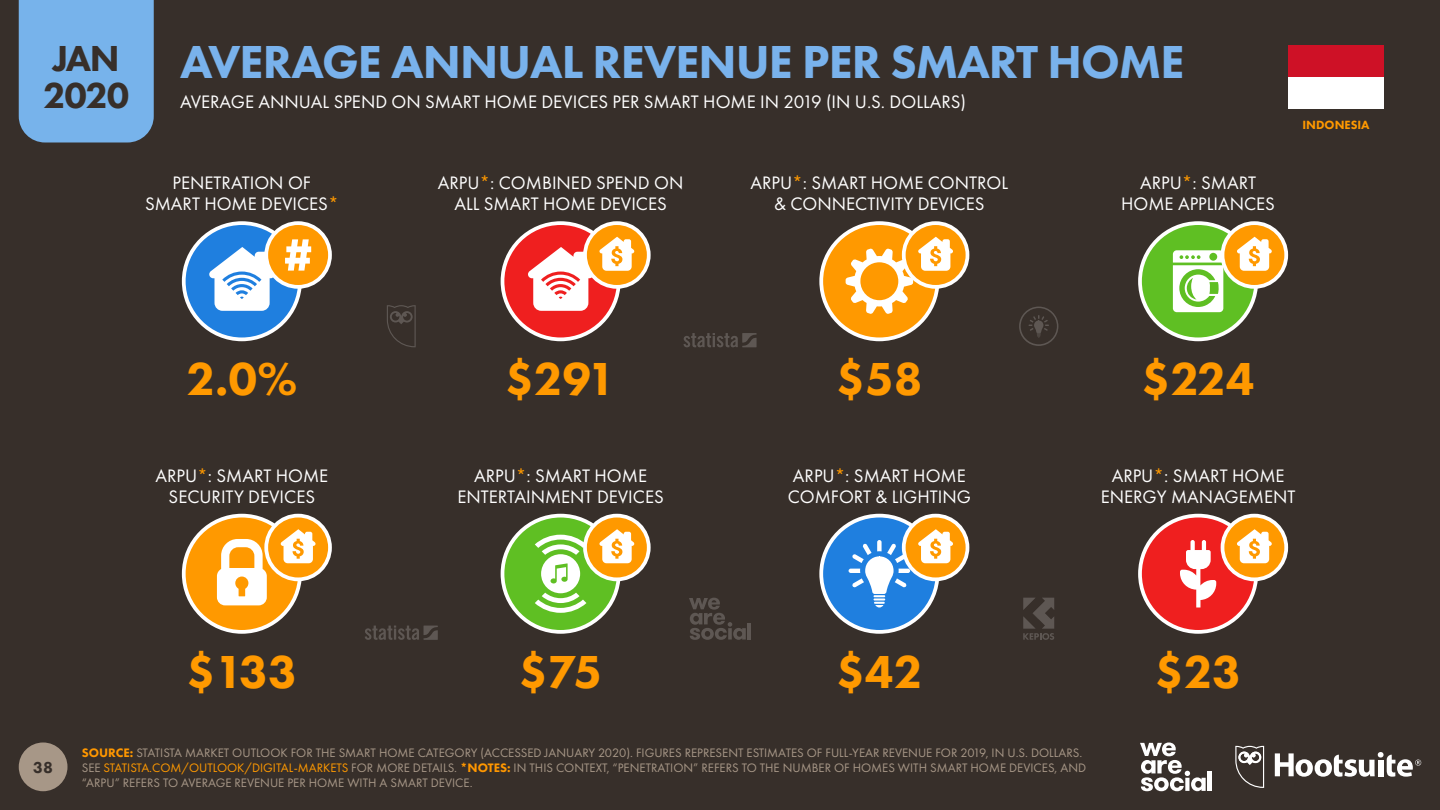
<style>
.page{position:relative;width:1440px;height:810px;background:#372f2a}
.page>*{position:absolute;margin:0;border:0;box-sizing:border-box;transform-origin:0 0}
.t1{font:800 48px "Futura PT";letter-spacing:-.02em;color:#79b2ec}
.t2{font:800 48px "Futura PT";color:#f90}
.t3{font:800 37.5px/37.5px "Futura PT";letter-spacing:-.035em;color:#372f2a}
.t4{font:18.75px/21px "Futura PT";color:#fff;text-align:center}
.t5{font:800 16.5px "Futura PT";color:#372f2a}
.t6{font:12.75px/15px "Futura PT";color:#a79787}
.t7{font:800 12.38px "Futura PT";color:#f90}
.s1{color:#f90}
.s2{font-weight:800;color:#ff9700}
</style>
<div class="page">
<div style="left:19px;top:742px;width:49px;height:49px;background:#a79787;border-radius:50%"></div>
<svg style="left:1275px;top:752px;width:146px;height:25px"></svg>
<svg style="left:1235px;top:746px;width:29px;height:42px"></svg>
<svg style="left:1140px;top:743px;width:66px;height:48px"></svg>
<hr style="left:1208px;top:772px;width:4px;height:19px;background:#fff">
<div style="left:19px;top:0;width:135px;height:142px;background:#77b3eb"></div>
<div style="left:1140px;top:516px;width:116px;height:116px;background:#ef1f1f;border-radius:50%"></div>
<svg style="left:1180px;top:540px;width:36px;height:68px"></svg>
<div style="left:1138px;top:514px;width:120px;height:120px;border:4px solid #fff;border-radius:50%"></div>
<div style="left:821px;top:516px;width:117px;height:116px;background:#1f7fdf;border-radius:50%"></div>
<svg style="left:849px;top:540px;width:61px;height:68px"></svg>
<div style="left:819px;top:514px;width:120px;height:120px;border:4px solid #fff;border-radius:50%"></div>
<div style="left:502px;top:516px;width:117px;height:116px;background:#5fbf23;border-radius:50%"></div>
<svg style="left:535px;top:535px;width:51px;height:78px"></svg>
<div style="left:501px;top:514px;width:120px;height:120px;border:4px solid #fff;border-radius:50%"></div>
<div style="left:184px;top:516px;width:116px;height:116px;background:#f90;border-radius:50%"></div>
<svg style="left:217px;top:539px;width:50px;height:66px"></svg>
<div style="left:182px;top:514px;width:120px;height:120px;border:4px solid #fff;border-radius:50%"></div>
<div style="left:1140px;top:223px;width:116px;height:116px;background:#5fbf23;border-radius:50%"></div>
<svg style="left:1173px;top:250px;width:50px;height:62px"></svg>
<div style="left:1138px;top:221px;width:120px;height:120px;border:4px solid #fff;border-radius:50%"></div>
<div style="left:821px;top:223px;width:117px;height:116px;background:#f90;border-radius:50%"></div>
<div style="left:819px;top:221px;width:120px;height:120px;border:4px solid #fff;border-radius:50%"></div>
<div style="left:502px;top:223px;width:117px;height:116px;background:#ef1f1f;border-radius:50%"></div>
<svg style="left:528px;top:247px;width:65px;height:64px"></svg>
<div style="left:501px;top:221px;width:120px;height:120px;border:4px solid #fff;border-radius:50%"></div>
<div style="left:184px;top:223px;width:116px;height:116px;background:#1f7fdf;border-radius:50%"></div>
<svg style="left:209px;top:247px;width:66px;height:64px"></svg>
<div style="left:182px;top:221px;width:120px;height:120px;border:4px solid #fff;border-radius:50%"></div>
<div style="left:1222px;top:516px;width:64px;height:63px;background:#f90;border-radius:50%"></div>
<svg style="left:1237px;top:529px;width:35px;height:34px"></svg>
<div style="left:1221px;top:514px;width:67px;height:67px;border:4px solid #fff;border-radius:50%"></div>
<div style="left:904px;top:516px;width:64px;height:63px;background:#f90;border-radius:50%"></div>
<svg style="left:918px;top:529px;width:35px;height:34px"></svg>
<div style="left:902px;top:514px;width:67px;height:67px;border:4px solid #fff;border-radius:50%"></div>
<svg style="left:585px;top:516px;width:64px;height:63px;background:#ffa41c"></svg>
<svg style="left:599px;top:529px;width:35px;height:34px"></svg>
<div style="left:583px;top:514px;width:68px;height:67px;border:4px solid #fff;border-radius:50%"></div>
<svg style="left:266px;top:516px;width:64px;height:63px;fill:#f90"></svg>
<svg style="left:281px;top:529px;width:35px;height:34px"></svg>
<div style="left:264px;top:514px;width:68px;height:67px;border:4px solid #fff;border-radius:50%"></div>
<svg style="left:1222px;top:223px;width:64px;height:64px;background:#ffa51e"></svg>
<svg style="left:1237px;top:237px;width:35px;height:34px"></svg>
<div style="left:1221px;top:221px;width:67px;height:68px;border:4px solid #fff;border-radius:50%"></div>
<svg style="left:904px;top:223px;width:64px;height:64px"></svg>
<svg style="left:846px;top:237px;width:107px;height:77px"></svg>
<div style="left:902px;top:221px;width:67px;height:68px;border:4px solid #fff;border-radius:50%"></div>
<svg style="left:585px;top:223px;width:64px;height:64px;background:#ffa51f"></svg>
<svg style="left:599px;top:237px;width:35px;height:34px"></svg>
<div style="left:583px;top:221px;width:68px;height:68px;border:4px solid #fff;border-radius:50%"></div>
<div style="left:266px;top:223px;width:64px;height:64px;background:#f90;border-radius:50%"></div>
<svg style="left:285px;top:239px;width:26px;height:32px"></svg>
<div style="left:264px;top:221px;width:68px;height:68px;border:4px solid #fff;border-radius:50%"></div>
<div style="left:1288px;top:45px;width:96px;height:64px;background:#fff"></div>
<div style="left:1288px;top:45px;width:96px;height:32px;background:#ce1126"></div>
<svg style="left:1023px;top:598px;width:31px;height:42px"></svg>
<svg style="left:689px;top:598px;width:57px;height:42px"></svg>
<hr style="left:747px;top:623px;width:4px;height:17px;background:#5e5753">
<svg style="left:365px;top:626px;width:73px;height:14px"></svg>
<svg style="left:1019px;top:307px;width:39px;height:39px"></svg>
<svg style="left:683px;top:333px;width:74px;height:14px"></svg>
<svg style="left:387px;top:305px;width:29px;height:42px"></svg>
<h2 class="t3" style="left:43px;top:39px;width:87px">JAN<br>2020</h2>
<h1 class="t1" style="left:180px;top:32px;width:1006px">AVERAGE ANNUAL REVENUE PER SMART HOME</h1>
<p class="t4" style="left:180px;top:91px;width:788px">AVERAGE ANNUAL SPEND ON SMART HOME DEVICES PER SMART HOME IN 2019 (IN U.S. DOLLARS)</p>
<p class="t4" style="left:145px;top:172px;width:195px">PENETRATION OF<br>SMART HOME DEVICES<span class="s1">*</span></p>
<p class="t4" style="left:438px;top:172px;width:247px">ARPU<span class="s1">*</span>: COMBINED SPEND ON<br>ALL SMART HOME DEVICES</p>
<p class="t4" style="left:751px;top:172px;width:259px">ARPU<span class="s1">*</span>: SMART HOME CONTROL &amp; CONNECTIVITY DEVICES</p>
<p class="t4" style="left:1121px;top:172px;width:155px">ARPU<span class="s1">*</span>: SMART<br>HOME APPLIANCES</p>
<p class="t7" style="left:1303px;top:117px;width:69px">INDONESIA</p>
<h1 class="t2" style="left:186px;top:349px;width:112px">2.0%</h1>
<h1 class="t2" style="left:505px;top:349px;width:113px">$291</h1>
<h1 class="t2" style="left:836px;top:349px;width:88px">$58</h1>
<h1 class="t2" style="left:1142px;top:349px;width:115px">$224</h1>
<p class="t4" style="left:155px;top:465px;width:174px">ARPU<span class="s1">*</span>: SMART HOME<br>SECURITY DEVICES</p>
<p class="t4" style="left:457px;top:465px;width:208px">ARPU<span class="s1">*</span>: SMART HOME<br>ENTERTAINMENT DEVICES</p>
<p class="t4" style="left:788px;top:465px;width:185px;text-align:left">ARPU<span class="s1">*</span>: SMART HOME<br>COMFORT &amp; LIGHTING</p>
<p class="t4" style="left:1101px;top:465px;width:196px">ARPU<span class="s1">*</span>: SMART HOME<br>ENERGY MANAGEMENT</p>
<p class="t5" style="left:33px;top:757px;width:21px">38</p>
<h1 class="t2" style="left:187px;top:642px;width:112px">$133</h1>
<h1 class="t2" style="left:519px;top:642px;width:85px">$75</h1>
<h1 class="t2" style="left:836px;top:642px;width:88px">$42</h1>
<h1 class="t2" style="left:1155px;top:642px;width:88px">$23</h1>
<p class="t6" style="left:82px;top:745px;width:1006px"><span class="s2">SOURCE:</span> STATISTA MARKET OUTLOOK FOR THE SMART HOME CATEGORY (ACCESSED JANUARY 2020). FIGURES REPRESENT ESTIMATES OF FULL-YEAR REVENUE FOR 2019, IN U.S. DOLLARS.<br>SEE <span class="s1">STATISTA.COM/OUTLOOK/DIGITAL-MARKETS</span> FOR MORE DETAILS. <span class="s2">*NOTES:</span> IN THIS CONTEXT, “PENETRATION” REFERS TO THE NUMBER OF HOMES WITH SMART HOME DEVICES, AND “ARPU” REFERS TO AVERAGE REVENUE PER HOME WITH A SMART DEVICE.</p>
</div>
